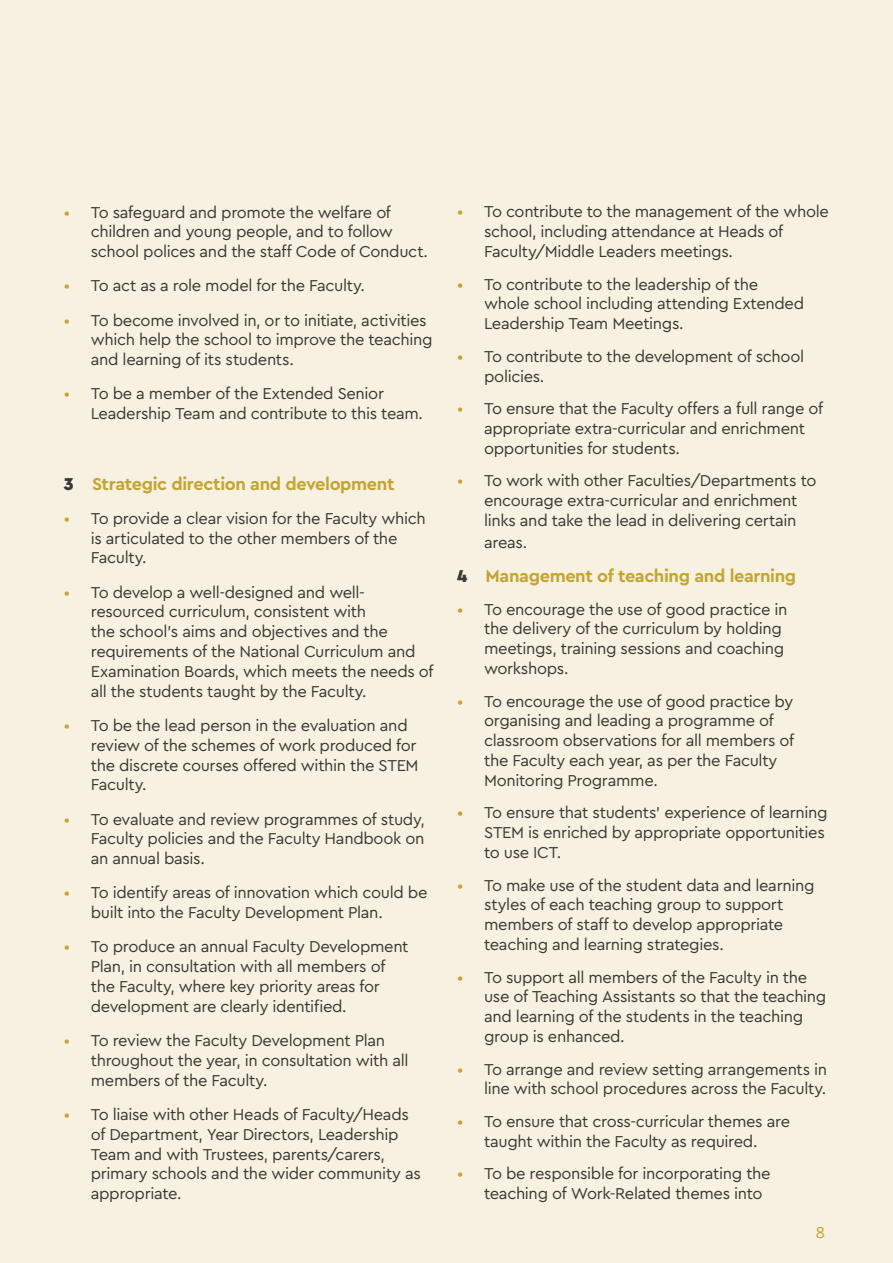
<style>
.page{position:relative;width:893px;height:1263px;background:#f7f1e2}
.page>*{position:absolute;margin:0;border:0;box-sizing:border-box;transform-origin:0 0}
.t1{font:700 18px "Cera Pro";letter-spacing:-.02em;color:#c5a52f}
.t2{font:16.5px/19.8px "Cera Pro";letter-spacing:-.02em;color:#3c3732}
.t3{font:16.5px "Cera Pro";color:#c5a52f}
.s1{color:#c5a52f}
.s2{font-family:"Cera PRO";font-weight:900;color:#3c3732}
</style>
<div class="page">
<p class="t2" style="left:91px;top:201px;width:339px;text-indent:-27px"><span class="s1">•</span> To safeguard and promote the welfare of children and young people, and to follow school polices and the staff Code of Conduct.</p>
<p class="t2" style="left:64px;top:275px;width:303px"><span class="s1">•</span> To act as a role model for the Faculty.</p>
<p class="t2" style="left:91px;top:309px;width:343px;text-indent:-27px"><span class="s1">•</span> To become involved in, or to initiate, activities which help the school to improve the teaching and learning of its students.</p>
<p class="t2" style="left:91px;top:383px;width:334px;text-indent:-27px"><span class="s1">•</span> To be a member of the Extended Senior<br>Leadership Team and contribute to this team.</p>
<p class="t1" style="left:64px;top:472px;width:332px"><span class="s2">3</span> Strategic direction and development</p>
<p class="t2" style="left:91px;top:508px;width:336px;text-indent:-27px"><span class="s1">•</span> To provide a clear vision for the Faculty which is articulated to the other members of the<br>Faculty.</p>
<p class="t2" style="left:91px;top:581px;width:344px;text-indent:-27px"><span class="s1">•</span> To develop a well-designed and well&shy;resourced curriculum, consistent with<br>the school’s aims and objectives and the requirements of the National Curriculum and Examination Boards, which meets the needs of all the students taught by the Faculty.</p>
<p class="t2" style="left:91px;top:715px;width:329px;text-indent:-27px"><span class="s1">•</span> To be the lead person in the evaluation and review of the schemes of work produced for the discrete courses offered within the STEM Faculty.</p>
<p class="t2" style="left:91px;top:808px;width:336px;text-align:justify;text-indent:-27px"><span class="s1">•</span> To evaluate and review programmes of study, Faculty policies and the Faculty Handbook on an annual basis.</p>
<p class="t2" style="left:91px;top:882px;width:338px;text-indent:-27px"><span class="s1">•</span> To identify areas of innovation which could be built into the Faculty Development Plan.</p>
<p class="t2" style="left:91px;top:936px;width:319px;text-indent:-27px"><span class="s1">•</span> To produce an annual Faculty Development Plan, in consultation with all members of the Faculty, where key priority areas for development are clearly identified.</p>
<p class="t2" style="left:91px;top:1030px;width:319px;text-indent:-27px"><span class="s1">•</span> To review the Faculty Development Plan throughout the year, in consultation with all members of the Faculty.</p>
<p class="t2" style="left:91px;top:1104px;width:332px;text-indent:-27px"><span class="s1">•</span> To liaise with other Heads of Faculty/Heads of Department, Year Directors, Leadership Team and with Trustees, parents/carers, primary schools and the wider community as appropriate.</p>
<p class="t2" style="left:484px;top:201px;width:346px;text-indent:-27px"><span class="s1">•</span> To contribute to the management of the whole school, including attendance at Heads of<br>Faculty/Middle Leaders meetings.</p>
<p class="t2" style="left:484px;top:274px;width:322px;text-indent:-27px"><span class="s1">•</span> To contribute to the leadership of the whole school including attending Extended<br>Leadership Team Meetings.</p>
<p class="t2" style="left:484px;top:346px;width:321px;text-indent:-27px"><span class="s1">•</span> To contribute to the development of school policies.</p>
<p class="t2" style="left:484px;top:398px;width:340px;text-indent:-27px"><span class="s1">•</span> To ensure that the Faculty offers a full range of appropriate extra-curricular and enrichment opportunities for students.</p>
<p class="t2" style="left:457px;top:470px;width:361px;text-align:center"><span class="s1">•</span> To work with other Faculties/Departments to encourage extra-curricular and enrichment<br>links and take the lead in delivering certain</p>
<p class="t2" style="left:484px;top:531px;width:45px">areas.</p>
<p class="t1" style="left:457px;top:564px;width:341px"><span class="s2">4</span> Management of teaching and learning</p>
<p class="t2" style="left:484px;top:598px;width:305px;text-indent:-27px"><span class="s1">•</span> To encourage the use of good practice in the delivery of the curriculum by holding meetings, training sessions and coaching workshops.</p>
<p class="t2" style="left:484px;top:690px;width:312px;text-indent:-27px"><span class="s1">•</span> To encourage the use of good practice by organising and leading a programme of classroom observations for all members of the Faculty each year, as per the Faculty Monitoring Programme.</p>
<p class="t2" style="left:484px;top:802px;width:345px;text-indent:-27px"><span class="s1">•</span> To ensure that students’ experience of learning<br>STEM is enriched by appropriate opportunities to use ICT.</p>
<p class="t2" style="left:484px;top:874px;width:332px;text-indent:-27px"><span class="s1">•</span> To make use of the student data and learning styles of each teaching group to support members of staff to develop appropriate teaching and learning strategies.</p>
<p class="t2" style="left:484px;top:966px;width:344px;text-indent:-27px"><span class="s1">•</span> To support all members of the Faculty in the use of Teaching Assistants so that the teaching and learning of the students in the teaching group is enhanced.</p>
<p class="t2" style="left:457px;top:1058px;width:372px;text-align:right"><span class="s1">•</span> To arrange and review setting arrangements in line with school procedures across the Faculty.</p>
<p class="t2" style="left:457px;top:1111px;width:334px;text-align:center"><span class="s1">•</span> To ensure that cross-curricular themes are taught within the Faculty as required.</p>
<p class="t2" style="left:484px;top:1163px;width:288px;text-indent:-27px"><span class="s1">•</span> To be responsible for incorporating the teaching of Work-Related themes into</p>
<p class="t3" style="left:816px;top:1221px;width:11px">8</p>
</div>
